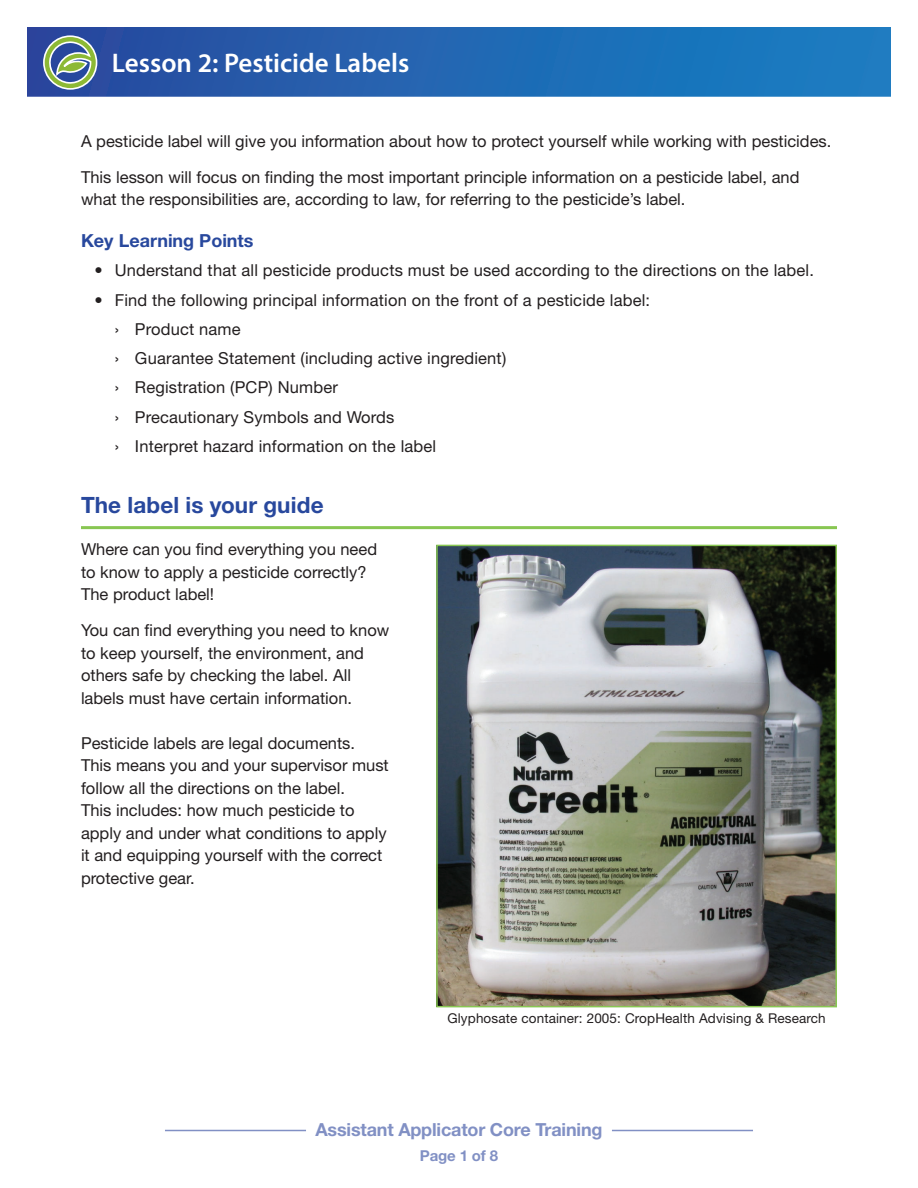
<style>
.page{position:relative;width:918px;height:1188px;background:#fff}
.page>*{position:absolute;margin:0;border:0;box-sizing:border-box;transform-origin:0 0}
.t1{font:600 27px "Myriad Pro";color:#fff}
.t2{font:700 22.5px "Helvetica Neue LT Std";letter-spacing:.005em;color:#28489d}
.t3{font:700 18px "Helvetica Neue LT Std";letter-spacing:-.01em;color:#8190c4}
.t4{font:700 18px "Helvetica Neue LT Std";color:#28489d}
.t5{font:16.5px/22.5px "Helvetica Neue LT Std";color:#231f20}
.t6{font:700 15px "Helvetica Neue LT Std";letter-spacing:-.01em;color:#8190c4}
.t7{font:13.5px "Helvetica Neue LT Std";letter-spacing:.01em;color:#231f20}
</style>
<div class="page">
<hr style="left:165px;top:1130px;width:141px;height:1px;background:#8190c4">
<hr style="left:612px;top:1130px;width:141px;height:1px;background:#8190c4">
<svg style="left:27px;top:27px;width:864px;height:70px;background:#2167b2"></svg>
<svg style="left:42px;top:35px;width:56px;height:56px;background:#749093"></svg>
<hr style="left:81px;top:526px;width:756px;height:3px;background:#88c652">
<img style="left:439px;top:548px;width:395px;height:456px">
<div style="left:436px;top:545px;width:401px;height:462px;border:2px solid #88c652"></div>
<h1 class="t1" style="left:112px;top:45px;width:299px">Lesson 2: Pesticide Labels</h1>
<p class="t5" style="left:81px;top:123px;width:752px;line-height:36px">A pesticide label will give you information about how to protect yourself while working with pesticides.<br>This lesson will focus on finding the most important principle information on a pesticide label, and</p>
<p class="t5" style="left:81px;top:188px;width:606px">what the responsibilities are, according to law, for referring to the pesticide’s label.</p>
<p class="t4" style="left:81px;top:230px;width:174px">Key Learning Points</p>
<p class="t5" style="left:94px;top:259px;width:721px">• Understand that all pesticide products must be used according to the directions on the label.</p>
<p class="t5" style="left:115px;top:285px;width:537px;line-height:29.2px;text-indent:-20px">• Find the following principal information on the front of a pesticide label: › Product name<br>› Guarantee Statement (including active ingredient)<br>› Registration (PCP) Number<br>› Precautionary Symbols and Words<br>› Interpret hazard information on the label</p>
<h2 class="t2" style="left:81px;top:491px;width:244px">The label is your guide</h2>
<p class="t5" style="left:81px;top:538px;width:298px">Where can you find everything you need to know to apply a pesticide correctly?<br>The product label!</p>
<p class="t5" style="left:81px;top:619px;width:310px">You can find everything you need to know to keep yourself, the environment, and others safe by checking the label. All labels must have certain information.</p>
<p class="t5" style="left:81px;top:732px;width:309px">Pesticide labels are legal documents.<br>This means you and your supervisor must follow all the directions on the label.<br>This includes: how much pesticide to apply and under what conditions to apply it and equipping yourself with the correct protective gear.</p>
<p class="t7" style="left:447px;top:1010px;width:380px">Glyphosate container: 2005: CropHealth Advising &amp; Research</p>
<p class="t3" style="left:316px;top:1118px;width:288px">Assistant Applicator Core Training</p>
<p class="t6" style="left:420px;top:1146px;width:80px">Page 1 of 8</p>
</div>
